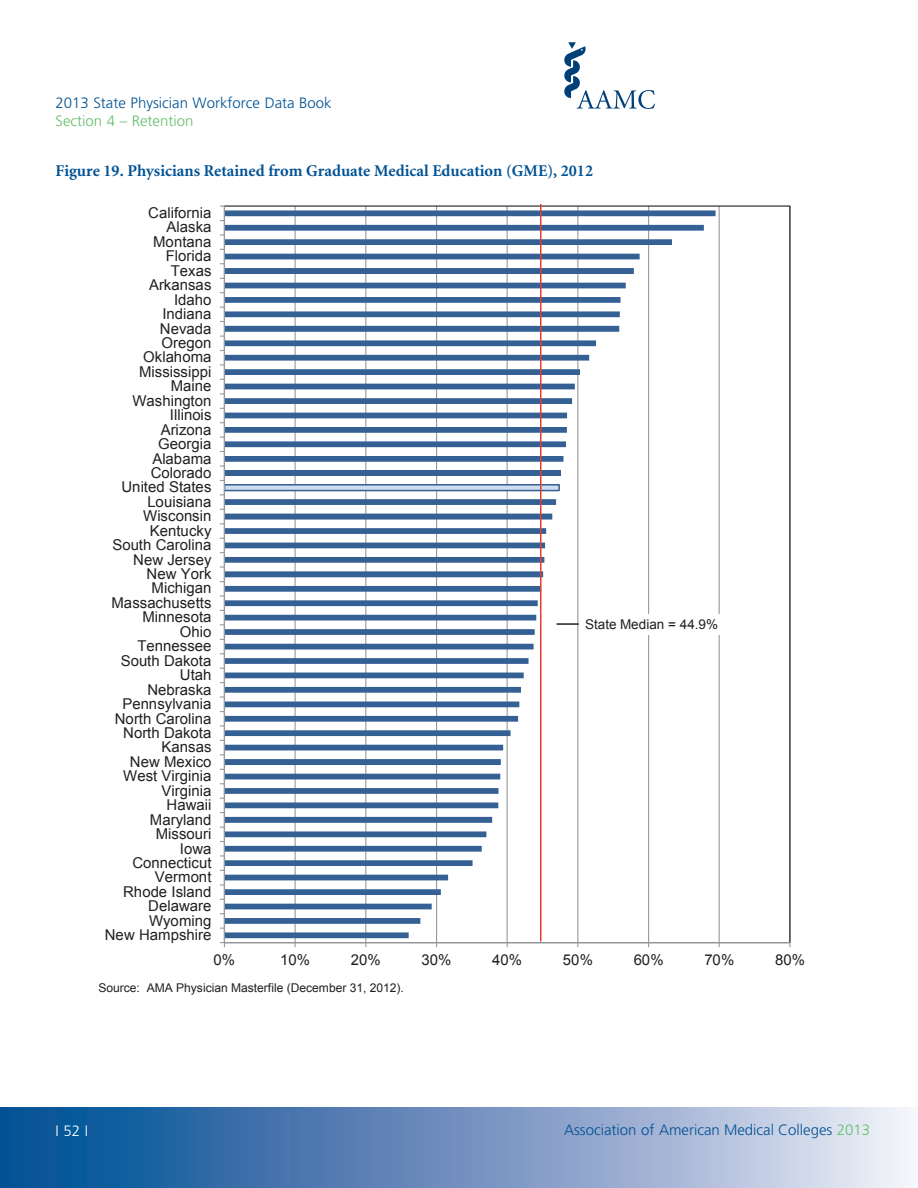
<style>
.page{position:relative;width:918px;height:1188px;background:#fff}
.page>*{position:absolute;margin:0;border:0;box-sizing:border-box;transform-origin:0 0}
.Headers{font:700 16.5px "Minion";color:#005294}
.t1{font:15px "Arial";color:#231f20}
.t2{font:300 15px "Frutiger";color:#005294}
.t3{font:300 15px "Frutiger";color:#65be6b}
.t4{font:300 15px "Frutiger";color:#fff}
.t5{font:13.5px "Arial";letter-spacing:.005em;color:#231f20}
.t6{font:12px "Arial";letter-spacing:-.005em;color:#231f20}
.s1{color:#65be6b}
</style>
<div class="page">
<div style="left:0;top:1107px;width:918px;height:81px;background:linear-gradient(to right,#00458f,#eee7f5)"></div>
<svg style="left:564px;top:42px;width:91px;height:67px"></svg>
<hr style="left:295px;top:206px;width:1px;height:737px;background:#989a9d">
<hr style="left:365px;top:206px;width:1px;height:737px;background:#989a9d">
<hr style="left:436px;top:206px;width:1px;height:737px;background:#989a9d">
<hr style="left:507px;top:206px;width:1px;height:737px;background:#989a9d">
<hr style="left:577px;top:206px;width:1px;height:737px;background:#989a9d">
<hr style="left:648px;top:206px;width:1px;height:737px;background:#989a9d">
<hr style="left:719px;top:206px;width:1px;height:737px;background:#989a9d">
<svg style="left:225px;top:210px;width:491px;height:728px"></svg>
<hr style="left:224px;top:942px;width:566px;height:1px;background:#989a9d">
<hr style="left:224px;top:206px;width:1px;height:737px;background:#989a9d">
<svg style="left:220px;top:942px;width:5px;height:5px"></svg>
<div style="left:582px;top:614px;width:152px;height:21px;background:#fff"></div>
<hr style="left:557px;top:623px;width:22px;height:2px;background:#231f20">
<hr style="left:540px;top:204px;width:2px;height:738px;background:#e63c2f">
<p class="t2" style="left:56px;top:94px;width:278px">2013 State Physician Workforce Data Book</p>
<p class="t3" style="left:56px;top:112px;width:139px">Section 4 – Retention</p>
<p class="Headers" style="left:56px;top:162px;width:539px">Figure 19. Physicians Retained from Graduate Medical Education (GME), 2012</p>
<p class="t1" style="left:148px;top:203px;width:65px">California</p>
<p class="t1" style="left:167px;top:217px;width:46px">Alaska</p>
<p class="t1" style="left:153px;top:232px;width:60px">Montana</p>
<p class="t1" style="left:166px;top:246px;width:47px">Florida</p>
<p class="t1" style="left:171px;top:261px;width:42px">Texas</p>
<p class="t1" style="left:149px;top:275px;width:64px">Arkansas</p>
<p class="t1" style="left:174px;top:290px;width:39px">Idaho</p>
<p class="t1" style="left:162px;top:304px;width:51px">Indiana</p>
<p class="t1" style="left:160px;top:318px;width:53px">Nevada</p>
<p class="t1" style="left:162px;top:333px;width:52px">Oregon</p>
<p class="t1" style="left:143px;top:347px;width:70px">Oklahoma</p>
<p class="t1" style="left:139px;top:362px;width:74px">Mississippi</p>
<p class="t1" style="left:171px;top:376px;width:42px">Maine</p>
<p class="t1" style="left:132px;top:391px;width:81px">Washington</p>
<p class="t1" style="left:170px;top:405px;width:43px">Illinois</p>
<p class="t1" style="left:161px;top:420px;width:52px">Arizona</p>
<p class="t1" style="left:158px;top:434px;width:55px">Georgia</p>
<p class="t1" style="left:152px;top:448px;width:61px">Alabama</p>
<p class="t1" style="left:151px;top:463px;width:62px">Colorado</p>
<p class="t1" style="left:121px;top:477px;width:92px">United States</p>
<p class="t1" style="left:147px;top:492px;width:66px">Louisiana</p>
<p class="t1" style="left:143px;top:506px;width:70px">Wisconsin</p>
<p class="t1" style="left:150px;top:521px;width:63px">Kentucky</p>
<p class="t1" style="left:112px;top:535px;width:101px">South Carolina</p>
<p class="t1" style="left:133px;top:549px;width:80px">New Jersey</p>
<p class="t1" style="left:147px;top:564px;width:67px">New York</p>
<p class="t1" style="left:152px;top:578px;width:61px">Michigan</p>
<p class="t1" style="left:112px;top:593px;width:101px">Massachusetts</p>
<p class="t1" style="left:142px;top:607px;width:71px">Minnesota</p>
<p class="t1" style="left:180px;top:622px;width:33px">Ohio</p>
<p class="t1" style="left:137px;top:636px;width:76px">Tennessee</p>
<p class="t1" style="left:121px;top:651px;width:92px">South Dakota</p>
<p class="t1" style="left:180px;top:665px;width:33px">Utah</p>
<p class="t1" style="left:147px;top:680px;width:66px">Nebraska</p>
<p class="t1" style="left:122px;top:694px;width:91px">Pennsylvania</p>
<p class="t1" style="left:115px;top:708px;width:98px">North Carolina</p>
<p class="t1" style="left:123px;top:723px;width:90px">North Dakota</p>
<p class="t1" style="left:162px;top:737px;width:51px">Kansas</p>
<p class="t1" style="left:130px;top:752px;width:83px">New Mexico</p>
<p class="t1" style="left:123px;top:766px;width:90px">West Virginia</p>
<p class="t1" style="left:162px;top:781px;width:52px">Virginia</p>
<p class="t1" style="left:167px;top:795px;width:47px">Hawaii</p>
<p class="t1" style="left:150px;top:810px;width:63px">Maryland</p>
<p class="t1" style="left:156px;top:824px;width:57px">Missouri</p>
<p class="t1" style="left:180px;top:838px;width:33px">Iowa</p>
<p class="t1" style="left:132px;top:853px;width:81px">Connecticut</p>
<p class="t1" style="left:155px;top:867px;width:58px">Vermont</p>
<p class="t1" style="left:123px;top:882px;width:90px">Rhode Island</p>
<p class="t1" style="left:148px;top:896px;width:65px">Delaware</p>
<p class="t1" style="left:149px;top:911px;width:64px">Wyoming</p>
<p class="t1" style="left:105px;top:925px;width:108px">New Hampshire</p>
<p class="t5" style="left:585px;top:616px;width:135px">State Median = 44.9%</p>
<p class="t1" style="left:214px;top:950px;width:23px">0%</p>
<p class="t1" style="left:280px;top:950px;width:31px">10%</p>
<p class="t1" style="left:351px;top:950px;width:31px">20%</p>
<p class="t1" style="left:422px;top:950px;width:31px">30%</p>
<p class="t1" style="left:492px;top:950px;width:31px">40%</p>
<p class="t1" style="left:563px;top:950px;width:31px">50%</p>
<p class="t1" style="left:634px;top:950px;width:31px">60%</p>
<p class="t1" style="left:704px;top:950px;width:31px">70%</p>
<p class="t1" style="left:775px;top:950px;width:31px">80%</p>
<p class="t6" style="left:98px;top:980px;width:307px">Source: AMA Physician Masterfile (December 31, 2012).</p>
<p class="t4" style="left:56px;top:1122px;width:34px">I 52 I</p>
<p class="t2" style="left:564px;top:1121px;width:308px">Association of American Medical Colleges <span class="s1">2013</span></p>
</div>
